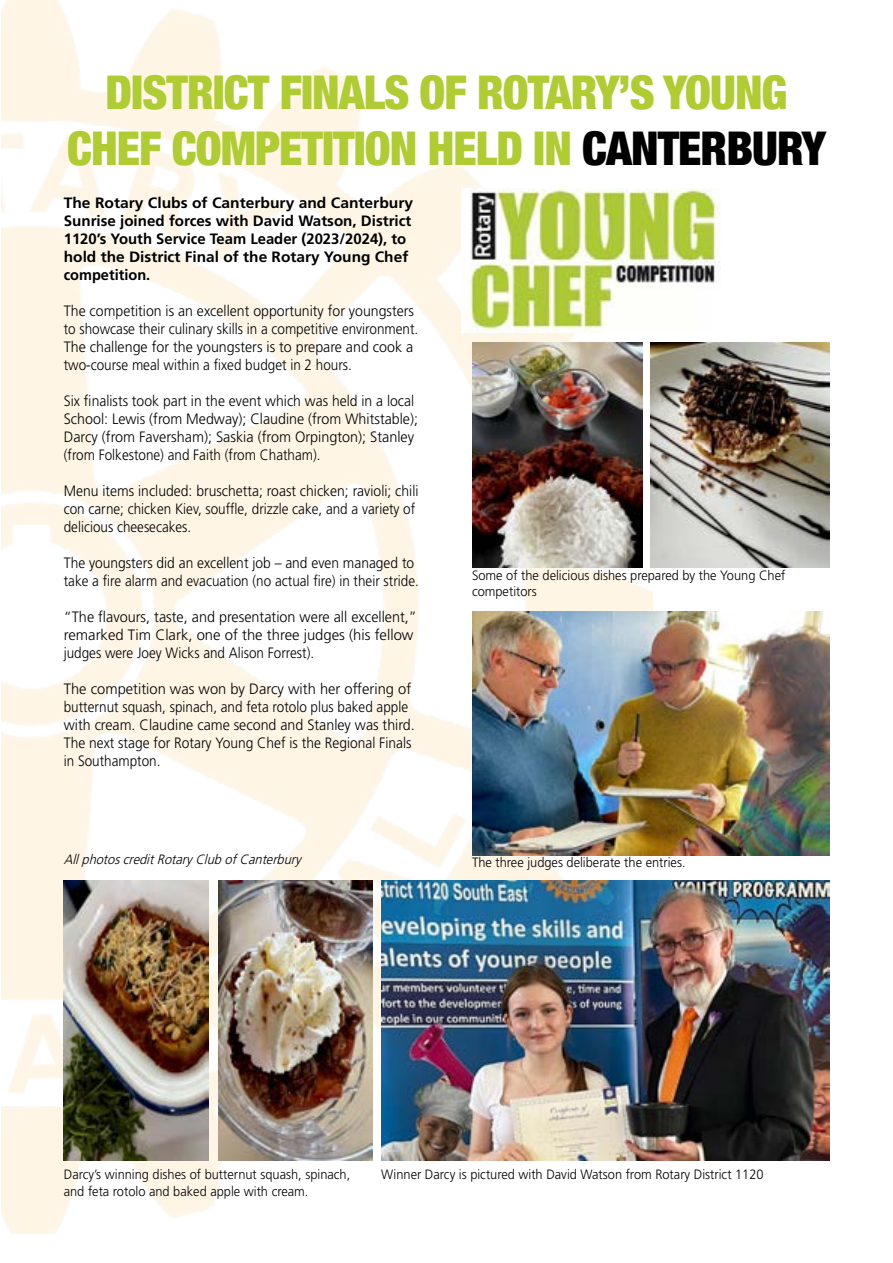
<style>
.page{position:relative;width:893px;height:1263px;background:#fff}
.page>*{position:absolute;margin:0;border:0;box-sizing:border-box;transform-origin:0 0}
.t1{font:900 condensed 46.5px/55.8px "Helvetica Neue";letter-spacing:-.02em;color:#afcc32;text-align:center}
.t2{font:300 15px/18px "Frutiger LT Std";color:#000;scale:.93 1}
.t3{font:300 15px/18px "Frutiger LT Std";color:#000}
.t4{font:300 15px/18px "Frutiger LT Std";color:#000;scale:.94 1}
.t5{font:700 15px/18px "Frutiger LT Std";color:#000;scale:1.04 1}
.t6{font:300 15px/18px "Frutiger LT Std";color:#000;scale:.96 1}
.t7{font:300 15px/18px "Frutiger LT Std";color:#000;scale:.92 1}
.t8{font:300 13.5px/16.2px "Frutiger LT Std";color:#000;scale:.95 1}
.t9{font:italic 300 13.5px "Frutiger LT Std";color:#000;scale:.95 1}
.s1{color:#000}
</style>
<div class="page">
<img style="left:1px;top:0;width:651px;height:1233px">
<img style="left:64px;top:881px;width:144px;height:280px">
<img style="left:218px;top:880px;width:155px;height:281px">
<img style="left:461px;top:189px;width:260px;height:143px">
<img style="left:472px;top:343px;width:170px;height:224px">
<img style="left:651px;top:343px;width:178px;height:224px">
<img style="left:381px;top:881px;width:448px;height:280px">
<img style="left:472px;top:612px;width:357px;height:243px">
<h1 class="t1" style="left:67px;top:62px;width:760px">DISTRICT FINALS OF ROTARY’S YOUNG<br>CHEF COMPETITION HELD IN <span class="s1">CANTERBURY</span></h1>
<p class="t5" style="left:64px;top:194px;width:337px">The Rotary Clubs of Canterbury and Canterbury Sunrise joined forces with David Watson, District 1120’s Youth Service Team Leader (2023/2024), to hold the District Final of the Rotary Young Chef competition.</p>
<p class="t4" style="left:64px;top:302px;width:379px">The competition is an excellent opportunity for youngsters to showcase their culinary skills in a competitive environment.<br>The challenge for the youngsters is to prepare and cook a two-course meal within a fixed budget in 2 hours.</p>
<p class="t2" style="left:64px;top:392px;width:382px">Six finalists took part in the event which was held in a local School: Lewis (from Medway); Claudine (from Whitstable); Darcy (from Faversham); Saskia (from Orpington); Stanley (from Folkestone) and Faith (from Chatham).</p>
<p class="t2" style="left:64px;top:482px;width:383px">Menu items included: bruschetta; roast chicken; ravioli; chili con carne; chicken Kiev, souffle, drizzle cake, and a variety of delicious cheesecakes.</p>
<p class="t7" style="left:64px;top:554px;width:387px">The youngsters did an excellent job – and even managed to take a fire alarm and evacuation (no actual fire) in their stride.</p>
<p class="t6" style="left:64px;top:608px;width:369px">“The flavours, taste, and presentation were all excellent,” remarked Tim Clark, one of the three judges (his fellow judges were Joey Wicks and Alison Forrest).</p>
<p class="t3" style="left:64px;top:680px;width:353px">The competition was won by Darcy with her offering of butternut squash, spinach, and feta rotolo plus baked apple with cream. Claudine came second and Stanley was third.<br>The next stage for Rotary Young Chef is the Regional Finals in Southampton.</p>
<p class="t9" style="left:64px;top:852px;width:255px">AllphotoscreditRotaryClubofCanterbury</p>
<p class="t8" style="left:472px;top:567px;width:331px">Some of the delicious dishes prepared by the Young Chef competitors</p>
<p class="t8" style="left:472px;top:854px;width:226px">The three judges deliberate the entries.</p>
<p class="t8" style="left:64px;top:1167px;width:303px">Darcy’s winning dishes of butternut squash, spinach, and feta rotolo and baked apple with cream.</p>
<p class="t8" style="left:381px;top:1167px;width:404px">Winner Darcy is pictured with David Watson from Rotary District 1120</p>
</div>
